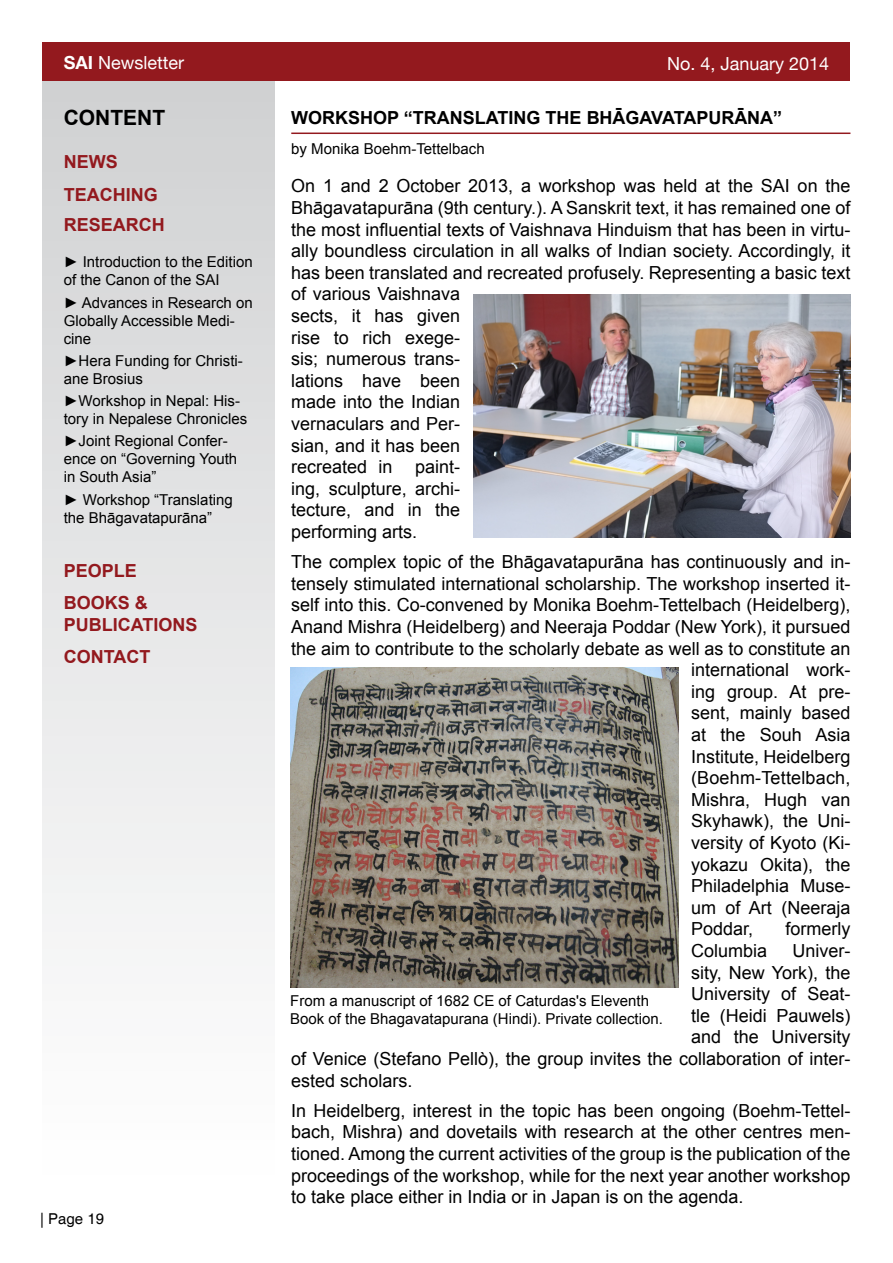
<style>
.page{position:relative;width:893px;height:1263px;background:#fff}
.page>*{position:absolute;margin:0;border:0;box-sizing:border-box;transform-origin:0 0}
.t1{font:700 21px "Arial";color:#000}
.t2{font:18px/21.6px "Arial";color:#000;text-align:justify}
.t3{font:700 18px/32.4px "Arial";color:#93191e}
.t4{font:700 18px "Arial";color:#000}
.t5{font:18px "Helvetica Neue";color:#fff}
.t6{font:15px/18px "Arial";color:#000}
.t7{font:15px "Helvetica";color:#000}
.s1{font-weight:700}
</style>
<div class="page">
<div style="left:43px;top:81px;width:231px;height:1105px;background:linear-gradient(to bottom,#d0d1d2,#fff)"></div>
<div style="left:43px;top:43px;width:807px;height:38px;background:#93191e"></div>
<hr style="left:291px;top:133px;width:559px;height:1px;background:#93191e">
<img style="left:473px;top:294px;width:377px;height:244px">
<img style="left:290px;top:667px;width:388px;height:321px">
<p class="t5" style="left:64px;top:52px;width:122px"><span class="s1">SAI</span> Newsletter</p>
<p class="t5" style="left:667px;top:52px;width:164px">No. 4, January 2014</p>
<p class="t4" style="left:291px;top:105px;width:492px">WORKSHOP “TRANSLATING THE BHĀGAVATAPURĀNA”</p>
<p class="t6" style="left:291px;top:140px;width:195px">by Monika Boehm-Tettelbach</p>
<p class="t2" style="left:291px;top:175px;width:561px;text-align:left">On 1 and 2 October 2013, a workshop was held at the SAI on the Bhāgavatapurāna (9th century.). A Sanskrit text, it has remained one of the most influential texts of Vaishnava Hinduism that has been in virtu&shy;ally boundless circulation in all walks of Indian society. Accordingly, it has been translated and recreated profusely. Representing a basic text of various Vaishnava<br>sects, it has given<br>rise to rich exege-<br>sis; numerous trans-<br>lations have been<br>made into the Indian<br>vernaculars and Per-<br>sian, and it has been<br>recreated in</p>
<p class="t1" style="left:64px;top:104px;width:103px">CONTENT</p>
<p class="t3" style="left:64px;top:147px;width:95px">NEWS<br>TEACHING</p>
<p class="t3" style="left:64px;top:210px;width:102px">RESEARCH</p>
<p class="t6" style="left:64px;top:253px;width:190px">► Introduction to the Edition of the Canon of the SAI</p>
<p class="t6" style="left:64px;top:294px;width:190px">► Advances in Research on<br>Globally Accessible Medi&shy;cine</p>
<p class="t6" style="left:64px;top:352px;width:181px">►Hera Funding for Christi&shy;ane Brosius</p>
<p class="t6" style="left:64px;top:392px;width:185px">►Workshop in Nepal: His&shy;tory in Nepalese Chronicles</p>
<p class="t6" style="left:64px;top:432px;width:175px">►Joint Regional Confer&shy;ence on “Governing Youth in South Asia”</p>
<p class="t6" style="left:64px;top:491px;width:171px">► Workshop “Translating the Bhāgavatapurāna”</p>
<p class="t3" style="left:64px;top:555px;width:86px">PEOPLE<br>BOOKS &amp;</p>
<p class="t3" style="left:64px;top:609px;width:135px">PUBLICATIONS<br>CONTACT</p>
<p class="t2" style="left:291px;top:456px;width:171px;text-indent:124px">paint&shy;ing, sculpture, archi&shy;tecture, and in the performing arts.</p>
<p class="t2" style="left:291px;top:551px;width:561px">The complex topic of the Bhāgavatapurāna has continuously and in-</p>
<p class="t2" style="left:291px;top:573px;width:561px">tensely stimulated international scholarship. The workshop inserted it-</p>
<p class="t2" style="left:291px;top:594px;width:561px">self into this. Co-convened by Monika Boehm-Tettelbach (Heidelberg),</p>
<p class="t2" style="left:291px;top:616px;width:561px">Anand Mishra (Heidelberg) and Neeraja Poddar (New York), it pursued</p>
<p class="t2" style="left:291px;top:638px;width:561px">the aim to contribute to the scholarly debate as well as to constitute an</p>
<p class="t2" style="left:691px;top:659px;width:161px">international work-</p>
<p class="t2" style="left:691px;top:681px;width:161px">ing group. At pre-</p>
<p class="t2" style="left:691px;top:702px;width:161px">sent, mainly based</p>
<p class="t2" style="left:691px;top:724px;width:161px">at the Souh Asia</p>
<p class="t2" style="left:691px;top:746px;width:161px">Institute, Heidelberg</p>
<p class="t2" style="left:691px;top:767px;width:161px">(Boehm-Tettelbach,</p>
<p class="t2" style="left:691px;top:789px;width:161px">Mishra, Hugh van</p>
<p class="t2" style="left:691px;top:810px;width:161px">Skyhawk), the Uni-</p>
<p class="t2" style="left:691px;top:832px;width:161px">versity of Kyoto (Ki-</p>
<p class="t2" style="left:691px;top:854px;width:161px">yokazu Okita), the</p>
<p class="t2" style="left:691px;top:875px;width:161px">Philadelphia Muse-</p>
<p class="t2" style="left:691px;top:897px;width:161px">um of Art (Neeraja</p>
<p class="t2" style="left:691px;top:918px;width:64px">Poddar,</p>
<p class="t2" style="left:785px;top:918px;width:66px">formerly</p>
<p class="t2" style="left:691px;top:940px;width:78px">Columbia</p>
<p class="t2" style="left:792px;top:940px;width:59px">Univer-</p>
<p class="t2" style="left:691px;top:962px;width:161px">sity, New York), the</p>
<p class="t2" style="left:691px;top:983px;width:161px">University of Seat-</p>
<p class="t2" style="left:691px;top:1005px;width:161px">tle (Heidi Pauwels)</p>
<p class="t2" style="left:691px;top:1026px;width:161px">and the University</p>
<p class="t2" style="left:291px;top:1048px;width:561px">of Venice (Stefano Pellò), the group invites the collaboration of inter-</p>
<p class="t2" style="left:291px;top:1070px;width:123px">ested scholars.</p>
<p class="t2" style="left:291px;top:1100px;width:561px">In Heidelberg, interest in the topic has been ongoing (Boehm-Tettel&shy;bach, Mishra) and dovetails with research at the other centres men&shy;tioned. Among the current activities of the group is the publication of the proceedings of the workshop, while for the next year another workshop to take place either in India or in Japan is on the agenda.</p>
<p class="t6" style="left:290px;top:992px;width:374px">From a manuscript of 1682 CE of Caturdas's Eleventh<br>Book of the Bhagavatapurana (Hindi). Private collection.</p>
<p class="t7" style="left:40px;top:1210px;width:65px">| Page 19</p>
</div>
